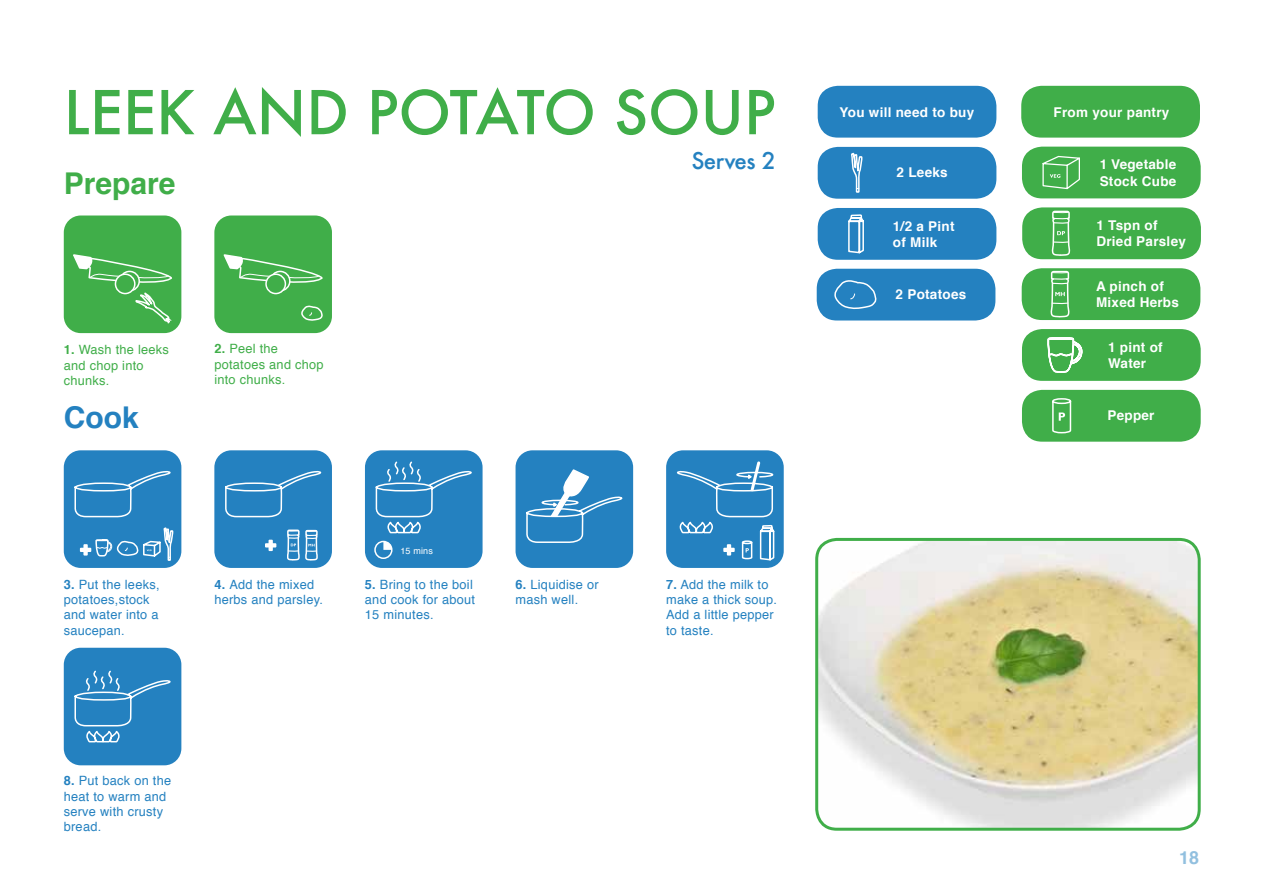
<style>
.page{position:relative;width:1263px;height:893px;background:#fff}
.page>*{position:absolute;margin:0;border:0;box-sizing:border-box;transform-origin:0 0}
.t1{font:500 58.8px "Futura";color:#40ae49}
.t2{font:700 30px "Helvetica";color:#40ae49}
.t3{font:700 30px "Helvetica";color:#2481c0}
.t4{font:500 22.5px "Futura";letter-spacing:-.03em;color:#2481c0}
.t5{font:700 18px "Helvetica";color:#92c0df}
.t6{font:700 13.5px/16.2px "Helvetica";letter-spacing:.02em;color:#fff}
.t7{font:12.75px/15.3px "Helvetica";letter-spacing:.02em;color:#2481c0}
.t8{font:12.75px/15.3px "Helvetica";letter-spacing:.02em;color:#40ae49}
.t9{font:9px "Helvetica";letter-spacing:.02em;color:#fff}
.s1{font-weight:700}
</style>
<div class="page">
<div style="left:365px;top:450px;width:117px;height:118px;background:#2481c0;border-radius:17px"></div>
<svg style="left:375px;top:461px;width:97px;height:73px"></svg>
<div style="left:374px;top:541px;width:18px;height:18px;border:2px solid #fff;border-radius:50%"></div>
<svg style="left:383px;top:541px;width:9px;height:9px"></svg>
<img style="left:819px;top:539px;width:378px;height:288px">
<div style="left:815px;top:538px;width:386px;height:293px;border:3px solid #40ae49;border-radius:20px"></div>
<div style="left:818px;top:86px;width:178px;height:52px;background:#2481c0;border-radius:20px"></div>
<div style="left:1021px;top:86px;width:179px;height:52px;background:#40ae49;border-radius:20px"></div>
<div style="left:818px;top:208px;width:178px;height:52px;background:#2481c0;border-radius:20px"></div>
<div style="left:1022px;top:147px;width:179px;height:51px;background:#40ae49;border-radius:20px"></div>
<svg style="left:1042px;top:155px;width:38px;height:35px"></svg>
<div style="left:818px;top:147px;width:178px;height:52px;background:#2481c0;border-radius:20px"></div>
<div style="left:1022px;top:207px;width:179px;height:52px;background:#40ae49;border-radius:20px"></div>
<svg style="left:1051px;top:210px;width:20px;height:46px"></svg>
<div style="left:1022px;top:268px;width:178px;height:52px;background:#40ae49;border-radius:20px"></div>
<svg style="left:1050px;top:270px;width:20px;height:48px"></svg>
<div style="left:817px;top:269px;width:178px;height:51px;background:#2481c0;border-radius:20px"></div>
<svg style="left:833px;top:137px;width:44px;height:184px"></svg>
<div style="left:64px;top:215px;width:117px;height:118px;background:#40ae49;border-radius:17px"></div>
<svg style="left:73px;top:254px;width:99px;height:70px"></svg>
<div style="left:214px;top:215px;width:118px;height:118px;background:#40ae49;border-radius:17px"></div>
<svg style="left:223px;top:254px;width:100px;height:33px"></svg>
<svg style="left:270px;top:271px;width:20px;height:20px"></svg>
<div style="left:270px;top:271px;width:21px;height:20px;border:2px solid #fff;border-radius:50%"></div>
<div style="left:266px;top:274px;width:19px;height:20px;background:#40ae49;border-radius:50%"></div>
<div style="left:265px;top:273px;width:21px;height:21px;border:2px solid #fff;border-radius:50%"></div>
<svg style="left:301px;top:305px;width:22px;height:16px"></svg>
<div style="left:214px;top:450px;width:118px;height:118px;background:#2481c0;border-radius:17px"></div>
<svg style="left:225px;top:471px;width:97px;height:47px"></svg>
<svg style="left:265px;top:540px;width:11px;height:11px"></svg>
<svg style="left:287px;top:529px;width:31px;height:32px"></svg>
<div style="left:515px;top:450px;width:118px;height:118px;background:#2481c0;border-radius:17px"></div>
<svg style="left:526px;top:469px;width:97px;height:74px"></svg>
<div style="left:64px;top:648px;width:117px;height:117px;background:#2481c0;border-radius:17px"></div>
<div style="left:1022px;top:390px;width:179px;height:52px;background:#40ae49;border-radius:20px"></div>
<svg style="left:1052px;top:398px;width:20px;height:36px"></svg>
<div style="left:666px;top:450px;width:118px;height:118px;background:#2481c0;border-radius:17px"></div>
<svg style="left:676px;top:461px;width:99px;height:100px"></svg>
<div style="left:1022px;top:329px;width:179px;height:52px;background:#40ae49;border-radius:20px"></div>
<svg style="left:1047px;top:337px;width:36px;height:36px"></svg>
<div style="left:64px;top:450px;width:117px;height:118px;background:#2481c0;border-radius:17px"></div>
<svg style="left:74px;top:471px;width:108px;height:272px"></svg>
<h1 class="t1" style="left:64px;top:72px;width:713px">LEEK AND POTATO SOUP</h1>
<h3 class="t4" style="left:691px;top:145px;width:86px">Serves 2</h3>
<h2 class="t2" style="left:64px;top:159px;width:113px">Prepare</h2>
<p class="t8" style="left:64px;top:343px;width:107px"><span class="s1">1.</span> Wash the leeks and chop into chunks.</p>
<h2 class="t3" style="left:64px;top:394px;width:77px">Cook</h2>
<p class="t8" style="left:214px;top:342px;width:111px"><span class="s1">2.</span> Peel the potatoes and chop into chunks.</p>
<p class="t9" style="left:400px;top:544px;width:34px">15 mins</p>
<p class="t7" style="left:64px;top:577px;width:97px"><span class="s1">3.</span> Put the leeks, potatoes,stock and water into a saucepan.</p>
<p class="t7" style="left:666px;top:577px;width:112px"><span class="s1">7.</span> Add the milk to make a thick soup.<br>Add a little pepper to taste.</p>
<p class="t7" style="left:214px;top:577px;width:110px"><span class="s1">4.</span> Add the mixed herbs and parsley.</p>
<p class="t7" style="left:365px;top:577px;width:112px"><span class="s1">5.</span> Bring to the boil and cook for about<br>15 minutes.</p>
<p class="t7" style="left:515px;top:577px;width:85px"><span class="s1">6.</span> Liquidise or mash well.</p>
<p class="t7" style="left:64px;top:773px;width:109px"><span class="s1">8.</span> Put back on the heat to warm and serve with crusty bread.</p>
<p class="t6" style="left:839px;top:104px;width:136px">You will need to buy</p>
<p class="t6" style="left:1053px;top:104px;width:117px">From your pantry</p>
<p class="t6" style="left:896px;top:164px;width:53px">2 Leeks</p>
<p class="t6" style="left:893px;top:218px;width:63px">1/2 a Pint of Milk</p>
<p class="t6" style="left:895px;top:286px;width:72px">2 Potatoes</p>
<p class="t6" style="left:1100px;top:157px;width:78px">1 Vegetable<br>Stock Cube</p>
<p class="t6" style="left:1096px;top:218px;width:91px">1 Tspn of<br>Dried Parsley</p>
<p class="t6" style="left:1096px;top:278px;width:84px">A pinch of<br>Mixed Herbs</p>
<p class="t6" style="left:1108px;top:339px;width:56px">1 pint of<br>Water</p>
<p class="t6" style="left:1107px;top:407px;width:49px">Pepper</p>
<h3 class="t5" style="left:1179px;top:843px;width:22px">18</h3>
</div>
